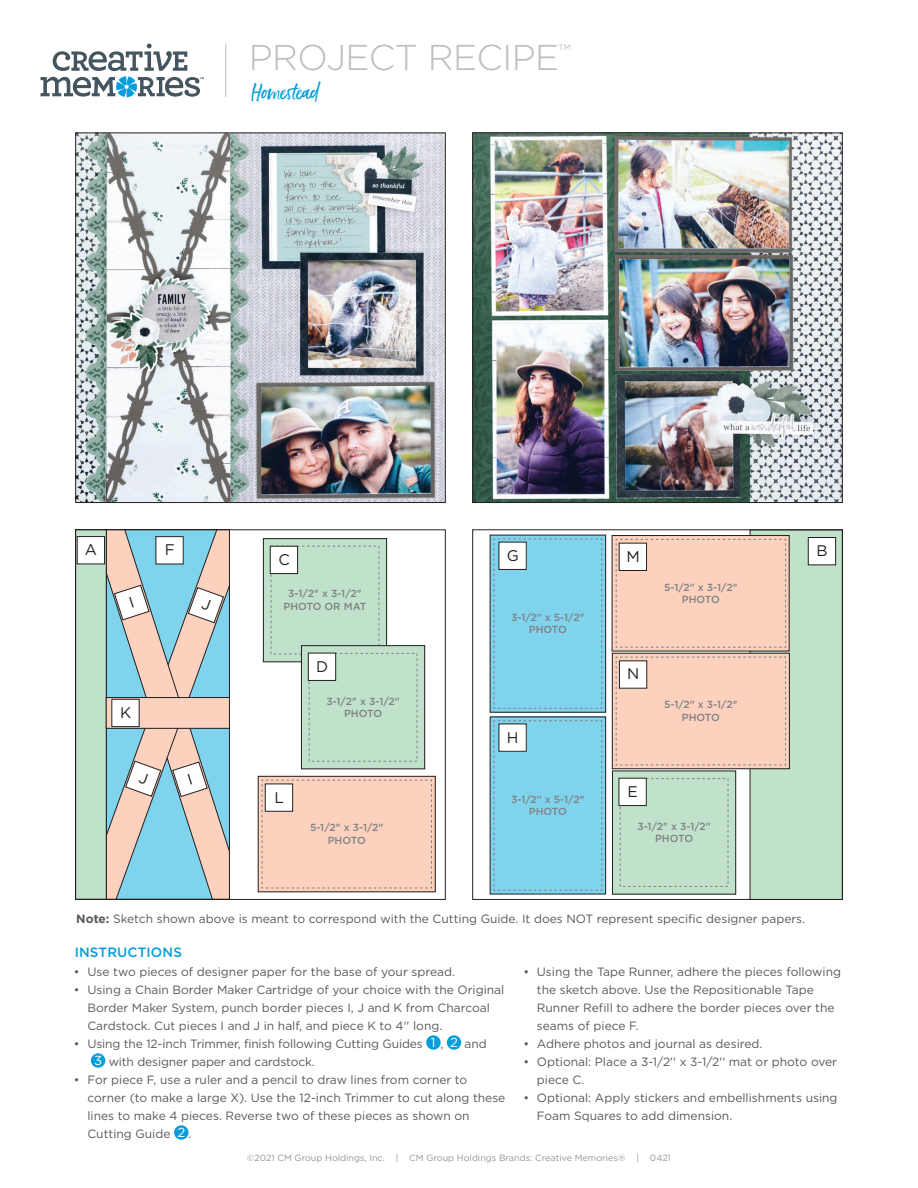
<style>
.page{position:relative;width:918px;height:1188px;background:#fff}
.page>*{position:absolute;margin:0;border:0;box-sizing:border-box;transform-origin:0 0}
.t1{font:300 35.85px "Gotham";letter-spacing:-.015em;color:#bcbdc0}
.t2{font:21px "Ernestand Emily";color:#069ddc}
.t3{font:15.45px "Gotham";color:#231f20}
.t4{font:500 13.5px "Gotham";letter-spacing:.01em;color:#069ddc}
.t5{font:13.05px "Gotham";color:#fff}
.t6{font:12px/18px "Gotham";color:#57585a}
.t7{font:500 10.2px/12.3px "Gotham";color:#808285;text-align:center}
.t8{font:9px "Gotham";color:#939598}
.s1{font-weight:700}
</style>
<div class="page">
<hr style="left:225px;top:44px;width:1px;height:53px;background:#bcbdc0">
<svg style="left:41px;top:44px;width:163px;height:53px"></svg>
<img style="left:77px;top:135px;width:366px;height:366px">
<div style="left:75px;top:133px;width:370px;height:370px;border:1px solid #231f20"></div>
<img style="left:475px;top:135px;width:366px;height:366px">
<div style="left:473px;top:133px;width:370px;height:370px;border:1px solid #231f20"></div>
<div style="left:76px;top:530px;width:30px;height:369px;background:#c0e2ca"></div>
<div style="left:77px;top:537px;width:28px;height:27px;background:#fff"></div>
<div style="left:77px;top:536px;width:28px;height:28px;border:1px solid #231f20"></div>
<div style="left:258px;top:776px;width:177px;height:116px;background:linear-gradient(to right,#fcd2be,#fcd2be)"></div>
<div style="left:258px;top:776px;width:178px;height:116px;border:1px solid #231f20"></div>
<div style="left:263px;top:539px;width:124px;height:123px;background:#c0e2ca"></div>
<div style="left:263px;top:538px;width:124px;height:124px;border:1px solid #231f20"></div>
<svg style="left:262px;top:780px;width:170px;height:109px;background:#f9d1be"></svg>
<div style="left:271px;top:546px;width:108px;height:108px;border:1px dashed #808285"></div>
<div style="left:270px;top:546px;width:28px;height:28px;background:#fff"></div>
<div style="left:270px;top:546px;width:28px;height:28px;border:1px solid #231f20"></div>
<div style="left:301px;top:646px;width:124px;height:123px;background:#c0e2ca"></div>
<div style="left:301px;top:645px;width:124px;height:124px;border:1px solid #231f20"></div>
<div style="left:309px;top:653px;width:108px;height:108px;border:1px dashed #808285"></div>
<div style="left:308px;top:653px;width:28px;height:27px;background:#fff"></div>
<div style="left:308px;top:653px;width:28px;height:28px;border:1px solid #231f20"></div>
<div style="left:106px;top:698px;width:123px;height:30px;background:#fcd2be"></div>
<div style="left:112px;top:699px;width:27px;height:28px;background:#fff"></div>
<div style="left:750px;top:530px;width:92px;height:369px;background:#c0e2ca"></div>
<div style="left:808px;top:538px;width:28px;height:27px;background:#fff"></div>
<div style="left:808px;top:537px;width:28px;height:28px;border:1px solid #231f20"></div>
<div style="left:490px;top:535px;width:116px;height:177px;background:linear-gradient(to right,#7fd3ec,#7fd3ec)"></div>
<div style="left:490px;top:535px;width:116px;height:177px;border:1px solid #231f20"></div>
<div style="left:612px;top:771px;width:124px;height:123px;background:#c0e2ca"></div>
<div style="left:612px;top:771px;width:124px;height:123px;border:1px solid #231f20"></div>
<div style="left:490px;top:717px;width:116px;height:177px;background:#7fd3ec"></div>
<div style="left:490px;top:717px;width:116px;height:177px;border:1px solid #231f20"></div>
<div style="left:612px;top:536px;width:177px;height:115px;background:linear-gradient(to right,#f9d0bc,#f8cfbc)"></div>
<div style="left:612px;top:535px;width:177px;height:116px;border:1px solid #231f20"></div>
<div style="left:612px;top:653px;width:177px;height:116px;background:linear-gradient(to right,#fcd2be,#fcd2be)"></div>
<div style="left:612px;top:653px;width:178px;height:116px;border:1px solid #231f20"></div>
<svg style="left:616px;top:539px;width:170px;height:109px;background:#f9d1be"></svg>
<svg style="left:616px;top:657px;width:170px;height:109px;background:#f9d1be"></svg>
<svg style="left:494px;top:539px;width:109px;height:170px;background:#83d2ea"></svg>
<svg style="left:494px;top:720px;width:109px;height:171px"></svg>
<div style="left:620px;top:778px;width:108px;height:109px;border:1px dashed #808285"></div>
<div style="left:619px;top:778px;width:27px;height:28px;background:#fff"></div>
<div style="left:473px;top:530px;width:370px;height:370px;border:1px solid #231f20"></div>
<div style="left:426px;top:1035px;width:15px;height:15px;background:#069ddc;border-radius:50%"></div>
<div style="left:447px;top:1035px;width:14px;height:15px;background:#069ddc;border-radius:50%"></div>
<div style="left:91px;top:1053px;width:14px;height:15px;background:#069ddc;border-radius:50%"></div>
<div style="left:174px;top:1125px;width:15px;height:15px;background:#069ddc;border-radius:50%"></div>
<svg style="left:106px;top:530px;width:123px;height:179px;background:#b8cccf"></svg>
<svg style="left:106px;top:717px;width:123px;height:182px;background:#b4ccd0"></svg>
<p class="t1" style="left:249px;top:38px;width:324px">PROJECT RECIPE<sup>™</sup></p>
<p class="t2" style="left:252px;top:78px;width:69px">Homestead</p>
<p class="t3" style="left:85px;top:541px;width:14px">A</p>
<p class="t3" style="left:165px;top:541px;width:12px">F</p>
<p class="t3" style="left:120px;top:704px;width:13px">K</p>
<p class="t3" style="left:278px;top:551px;width:13px">C</p>
<p class="t7" style="left:283px;top:587px;width:85px">3-1/2'' x 3-1/2''<br>PHOTO OR MAT</p>
<p class="t3" style="left:316px;top:658px;width:14px">D</p>
<p class="t7" style="left:326px;top:695px;width:75px">3-1/2'' x 3-1/2''<br>PHOTO</p>
<p class="t3" style="left:274px;top:789px;width:11px">L</p>
<p class="t7" style="left:310px;top:821px;width:75px">5-1/2'' x 3-1/2''<br>PHOTO</p>
<p class="t3" style="left:507px;top:547px;width:14px">G</p>
<p class="t3" style="left:817px;top:542px;width:13px">B</p>
<p class="t3" style="left:626px;top:548px;width:15px">M</p>
<p class="t7" style="left:511px;top:611px;width:75px">3-1/2'' x 5-1/2''<br>PHOTO</p>
<p class="t3" style="left:507px;top:729px;width:13px">H</p>
<p class="t7" style="left:511px;top:793px;width:75px">3-1/2'' x 5-1/2''<br>PHOTO</p>
<p class="t3" style="left:627px;top:665px;width:14px">N</p>
<p class="t3" style="left:628px;top:783px;width:12px">E</p>
<p class="t7" style="left:664px;top:581px;width:75px">5-1/2'' x 3-1/2''<br>PHOTO</p>
<p class="t7" style="left:664px;top:698px;width:75px">5-1/2'' x 3-1/2''<br>PHOTO</p>
<p class="t7" style="left:637px;top:820px;width:75px">3-1/2'' x 3-1/2''<br>PHOTO</p>
<p class="t6" style="left:76px;top:909px;width:730px"><span class="s1">Note:</span> Sketch shown above is meant to correspond with the Cutting Guide. It does NOT represent specific designer papers.</p>
<p class="t4" style="left:75px;top:945px;width:109px">INSTRUCTIONS</p>
<p class="t6" style="left:74px;top:963px;width:383px">• Use two pieces of designer paper for the base of your spread.</p>
<p class="t6" style="left:87px;top:981px;width:418px;text-indent:-14px">• Using a Chain Border Maker Cartridge of your choice with the Original<br>Border Maker System, punch border pieces I, J and K from Charcoal<br>Cardstock. Cut pieces I and J in half, and piece K to 4'' long.</p>
<p class="t6" style="left:74px;top:1035px;width:350px">• Using the 12-inch Trimmer, finish following Cutting Guides</p>
<p class="t5" style="left:431px;top:1035px;width:14px">1 <sub>,</sub></p>
<p class="t5" style="left:450px;top:1035px;width:9px">2</p>
<p class="t6" style="left:465px;top:1035px;width:24px">and</p>
<p class="t5" style="left:94px;top:1053px;width:10px">3</p>
<p class="t6" style="left:109px;top:1053px;width:208px">with designer paper and cardstock.</p>
<p class="t6" style="left:87px;top:1071px;width:420px;text-indent:-14px">• For piece F, use a ruler and a pencil to draw lines from corner to corner (to make a large X). Use the 12-inch Trimmer to cut along these lines to make 4 pieces. Reverse two of these pieces as shown on Cutting Guide</p>
<p class="t5" style="left:178px;top:1125px;width:15px">2 <sub>.</sub></p>
<p class="t6" style="left:537px;top:963px;width:306px;text-indent:-14px">• Using the Tape Runner, adhere the pieces following the sketch above. Use the Repositionable Tape Runner Refill to adhere the border pieces over the seams of piece F.</p>
<p class="t6" style="left:523px;top:1035px;width:241px">• Adhere photos and journal as desired.</p>
<p class="t6" style="left:537px;top:1053px;width:302px;text-indent:-14px">• Optional: Place a 3-1/2'' x 3-1/2'' mat or photo over piece C.</p>
<p class="t6" style="left:537px;top:1089px;width:302px;text-indent:-14px">• Optional: Apply stickers and embellishments using<br>Foam Squares to add dimension.</p>
<p class="t8" style="left:247px;top:1153px;width:426px">©2021 CM Group Holdings, Inc. | CM Group Holdings Brands: Creative Memories® | 0421</p>
</div>
